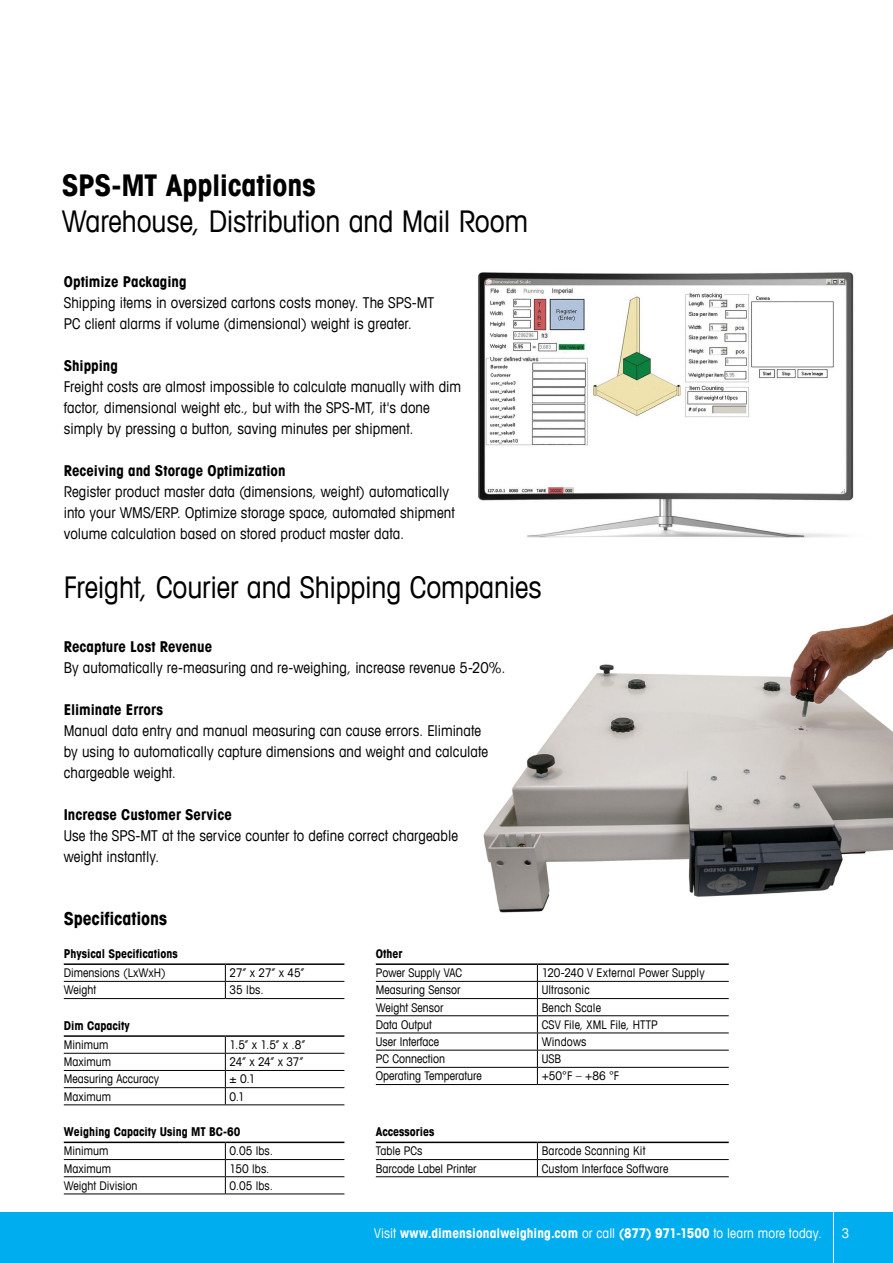
<style>
.page{position:relative;width:893px;height:1263px;background:#fff}
.page>*{position:absolute;margin:0;border:0;box-sizing:border-box;transform-origin:0 0}
.t1{font:condensed 30px "Avant Garde Com";letter-spacing:-.005em;color:#000}
.t2{font:700 condensed 30px "Avant Garde Com";letter-spacing:-.01em;color:#000}
.t3{font:700 condensed 18px "Avant Garde";letter-spacing:-.005em;color:#000}
.t4{font:condensed 15px/21px "Avant Garde Com";letter-spacing:.005em;color:#000}
.t5{font:700 condensed 15px "Avant Garde Com";color:#000}
.t6{font:700 condensed 13.5px "Avant Garde Com";letter-spacing:.005em;color:#fff}
.t7{font:condensed 13.5px "Avant Garde Com";color:#fff}
.t8{font:condensed 12px "Avant Garde Com";color:#000}
.t9{font:700 condensed 12px "Avant Garde";color:#000}
.s1{font-weight:400}
</style>
<div class="page">
<div style="left:0;top:1212px;width:893px;height:51px;background:#00aeef"></div>
<hr style="left:833px;top:1212px;width:1px;height:51px;background:#fff">
<img style="left:478px;top:272px;width:376px;height:266px">
<hr style="left:64px;top:1053px;width:161px;height:1px;background:#000">
<hr style="left:64px;top:1159px;width:161px;height:1px;background:#000">
<hr style="left:64px;top:963px;width:161px;height:2px;background:#000">
<hr style="left:64px;top:1035px;width:161px;height:2px;background:#000">
<hr style="left:64px;top:1141px;width:161px;height:2px;background:#000">
<hr style="left:225px;top:963px;width:119px;height:2px;background:#000">
<hr style="left:225px;top:1035px;width:119px;height:2px;background:#000">
<hr style="left:225px;top:1141px;width:119px;height:2px;background:#000">
<hr style="left:225px;top:1053px;width:119px;height:1px;background:#000">
<hr style="left:225px;top:1159px;width:119px;height:1px;background:#000">
<hr style="left:64px;top:981px;width:161px;height:1px;background:#000">
<hr style="left:225px;top:981px;width:119px;height:1px;background:#000">
<svg style="left:225px;top:965px;width:1px;height:33px"></svg>
<hr style="left:64px;top:998px;width:161px;height:1px;background:#000">
<hr style="left:225px;top:998px;width:119px;height:1px;background:#000">
<hr style="left:64px;top:1104px;width:161px;height:1px;background:#000">
<hr style="left:225px;top:1104px;width:119px;height:1px;background:#000">
<hr style="left:64px;top:1070px;width:161px;height:1px;background:#000">
<hr style="left:225px;top:1070px;width:119px;height:1px;background:#000">
<svg style="left:225px;top:1037px;width:1px;height:67px"></svg>
<hr style="left:64px;top:1087px;width:161px;height:1px;background:#000">
<hr style="left:225px;top:1087px;width:119px;height:1px;background:#000">
<hr style="left:64px;top:1176px;width:161px;height:1px;background:#000">
<hr style="left:225px;top:1176px;width:119px;height:1px;background:#000">
<svg style="left:225px;top:1143px;width:1px;height:50px"></svg>
<hr style="left:64px;top:1193px;width:161px;height:1px;background:#000">
<hr style="left:225px;top:1193px;width:119px;height:1px;background:#000">
<img style="left:483px;top:614px;width:410px;height:299px">
<hr style="left:376px;top:1159px;width:161px;height:1px;background:#000">
<hr style="left:376px;top:963px;width:161px;height:2px;background:#000">
<hr style="left:376px;top:1141px;width:161px;height:2px;background:#000">
<hr style="left:537px;top:963px;width:192px;height:2px;background:#000">
<hr style="left:537px;top:1141px;width:192px;height:2px;background:#000">
<hr style="left:537px;top:1159px;width:192px;height:1px;background:#000">
<svg style="left:537px;top:1143px;width:1px;height:33px"></svg>
<hr style="left:376px;top:981px;width:161px;height:1px;background:#000">
<hr style="left:537px;top:981px;width:192px;height:1px;background:#000">
<hr style="left:376px;top:998px;width:161px;height:1px;background:#000">
<hr style="left:537px;top:998px;width:192px;height:1px;background:#000">
<hr style="left:376px;top:1015px;width:161px;height:1px;background:#000">
<hr style="left:537px;top:1015px;width:192px;height:1px;background:#000">
<hr style="left:376px;top:1032px;width:161px;height:1px;background:#000">
<hr style="left:537px;top:1032px;width:192px;height:1px;background:#000">
<hr style="left:376px;top:1050px;width:161px;height:1px;background:#000">
<hr style="left:537px;top:1050px;width:192px;height:1px;background:#000">
<hr style="left:376px;top:1067px;width:161px;height:1px;background:#000">
<hr style="left:537px;top:1067px;width:192px;height:1px;background:#000">
<svg style="left:537px;top:965px;width:1px;height:119px"></svg>
<hr style="left:376px;top:1176px;width:161px;height:1px;background:#000">
<hr style="left:537px;top:1176px;width:192px;height:1px;background:#000">
<hr style="left:376px;top:1084px;width:161px;height:1px;background:#000">
<hr style="left:537px;top:1084px;width:192px;height:1px;background:#000">
<h1 class="t2" style="left:62px;top:166px;width:255px">SPS-MT Applications</h1>
<h1 class="t1" style="left:62px;top:203px;width:468px">Warehouse, Distribution and Mail Room</h1>
<p class="t5" style="left:64px;top:272px;width:124px">Optimize Packaging</p>
<p class="t4" style="left:64px;top:292px;width:372px">Shipping items in oversized cartons costs money. The SPS-MT<br>PC client alarms if volume (dimensional) weight is greater.</p>
<p class="t5" style="left:64px;top:356px;width:56px">Shipping</p>
<p class="t4" style="left:64px;top:376px;width:399px">Freight costs are almost impossible to calculate manually with dim factor, dimensional weight etc., but with the SPS-MT, it's done simply by pressing a button, saving minutes per shipment.</p>
<p class="t5" style="left:64px;top:461px;width:223px">Receiving and Storage Optimization</p>
<p class="t4" style="left:64px;top:481px;width:392px">Register product master data (dimensions, weight) automatically into your WMS/ERP. Optimize storage space, automated shipment volume calculation based on stored product master data.</p>
<h1 class="t1" style="left:64px;top:568px;width:480px">Freight, Courier and Shipping Companies</h1>
<p class="t5" style="left:64px;top:637px;width:150px">Recapture Lost Revenue</p>
<p class="t4" style="left:64px;top:657px;width:443px">By automatically re-measuring and re-weighing, increase revenue 5-20%.</p>
<p class="t5" style="left:64px;top:700px;width:101px">Eliminate Errors</p>
<p class="t4" style="left:64px;top:720px;width:426px">Manual data entry and manual measuring can cause errors. Eliminate by using to automatically capture dimensions and weight and calculate chargeable weight.</p>
<p class="t5" style="left:64px;top:805px;width:170px">Increase Customer Service</p>
<p class="t4" style="left:64px;top:825px;width:396px">Use the SPS-MT at the service counter to define correct chargeable weight instantly.</p>
<p class="t3" style="left:64px;top:907px;width:105px">Specifications</p>
<p class="t9" style="left:64px;top:946px;width:115px">Physical Specifications</p>
<p class="t8" style="left:64px;top:965px;width:103px">Dimensions (LxWxH)</p>
<p class="t8" style="left:230px;top:965px;width:76px">27” x 27” x 45”</p>
<p class="t8" style="left:64px;top:982px;width:34px">Weight</p>
<p class="t8" style="left:230px;top:982px;width:36px">35 lbs.</p>
<p class="t9" style="left:64px;top:1018px;width:67px">Dim Capacity</p>
<p class="t8" style="left:64px;top:1037px;width:46px">Minimum</p>
<p class="t8" style="left:230px;top:1037px;width:77px">1.5” x 1.5” x .8”</p>
<p class="t8" style="left:64px;top:1054px;width:49px">Maximum</p>
<p class="t8" style="left:230px;top:1054px;width:75px">24” x 24” x 37”</p>
<p class="t8" style="left:64px;top:1072px;width:97px">Measuring Accuracy</p>
<p class="t8" style="left:230px;top:1072px;width:27px">± 0.1</p>
<p class="t8" style="left:64px;top:1089px;width:49px">Maximum</p>
<p class="t8" style="left:230px;top:1089px;width:17px">0.1</p>
<p class="t9" style="left:64px;top:1124px;width:178px">Weighing Capacity Using MT BC-60</p>
<p class="t8" style="left:64px;top:1143px;width:46px">Minimum</p>
<p class="t8" style="left:230px;top:1143px;width:45px">0.05 lbs.</p>
<p class="t8" style="left:64px;top:1161px;width:49px">Maximum</p>
<p class="t8" style="left:230px;top:1161px;width:42px">150 lbs.</p>
<p class="t8" style="left:64px;top:1178px;width:75px">Weight Division</p>
<p class="t8" style="left:230px;top:1178px;width:45px">0.05 lbs.</p>
<p class="t9" style="left:376px;top:946px;width:28px">Other</p>
<p class="t8" style="left:376px;top:965px;width:88px">Power Supply VAC</p>
<p class="t8" style="left:542px;top:965px;width:165px">120-240 V External Power Supply</p>
<p class="t8" style="left:376px;top:982px;width:86px">Measuring Sensor</p>
<p class="t8" style="left:542px;top:982px;width:50px">Ultrasonic</p>
<p class="t8" style="left:376px;top:1000px;width:69px">Weight Sensor</p>
<p class="t8" style="left:542px;top:1000px;width:61px">Bench Scale</p>
<p class="t8" style="left:376px;top:1017px;width:57px">Data Output</p>
<p class="t8" style="left:542px;top:1017px;width:118px">CSV File, XML File, HTTP</p>
<p class="t8" style="left:376px;top:1034px;width:65px">User Interface</p>
<p class="t8" style="left:542px;top:1034px;width:46px">Windows</p>
<p class="t8" style="left:376px;top:1051px;width:71px">PC Connection</p>
<p class="t8" style="left:542px;top:1051px;width:21px">USB</p>
<p class="t8" style="left:376px;top:1068px;width:107px">Operating Temperature</p>
<p class="t8" style="left:542px;top:1068px;width:79px">+50°F – +86 °F</p>
<p class="t9" style="left:376px;top:1124px;width:60px">Accessories</p>
<p class="t8" style="left:376px;top:1143px;width:48px">Table PCs</p>
<p class="t8" style="left:542px;top:1143px;width:105px">Barcode Scanning Kit</p>
<p class="t8" style="left:376px;top:1161px;width:102px">Barcode Label Printer</p>
<p class="t8" style="left:542px;top:1161px;width:128px">Custom Interface Software</p>
<p class="t6" style="left:374px;top:1225px;width:449px"><span class="s1">Visit</span> www.dimensionalweighing.com <span class="s1">or call</span> (877) 971-1500 <span class="s1">to learn more today.</span></p>
<p class="t7" style="left:842px;top:1225px;width:9px">3</p>
</div>
